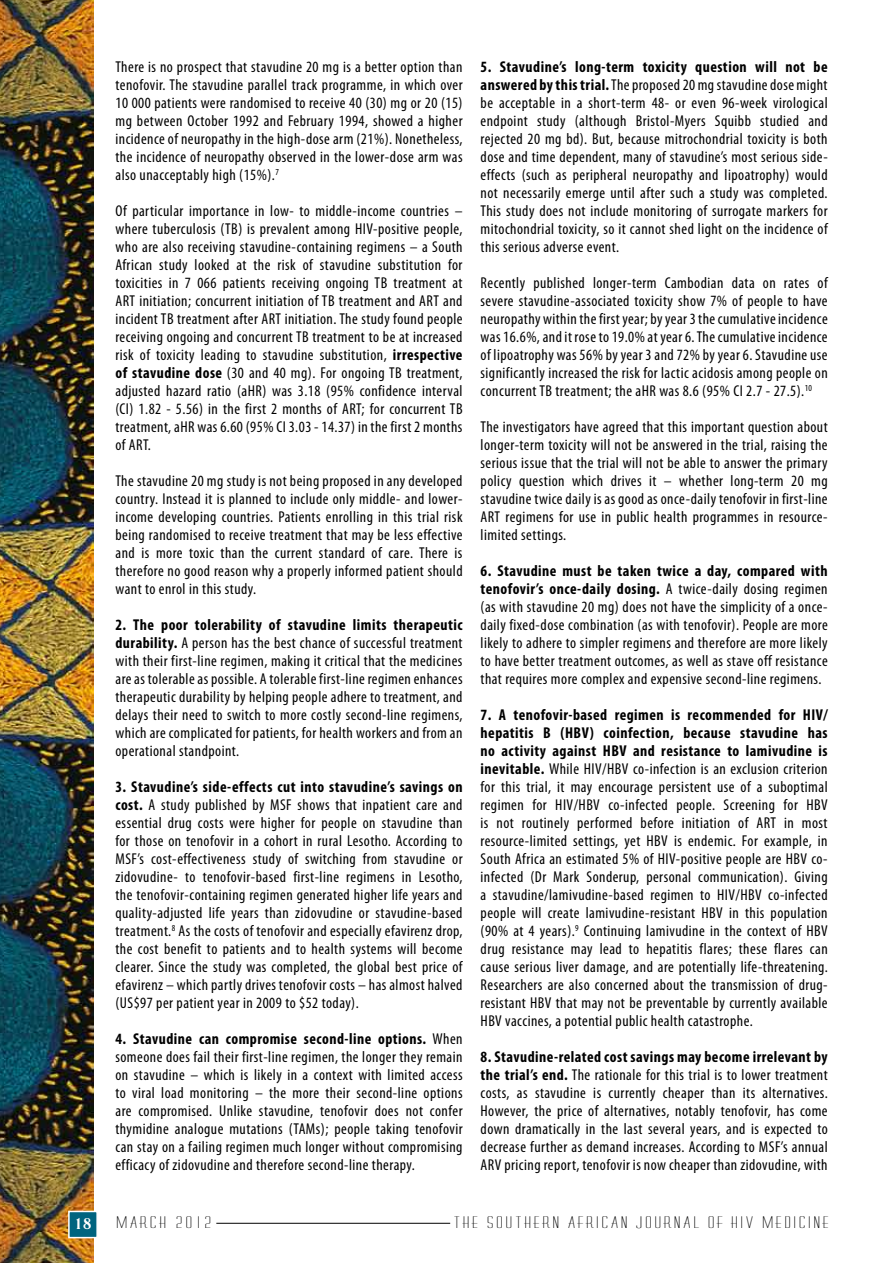
<style>
.page{position:relative;width:893px;height:1263px;background:#fff}
.page>*{position:absolute;margin:0;border:0;box-sizing:border-box;transform-origin:0 0}
.t1{font:condensed 15.75px/18px "Myriad Pro";letter-spacing:.03em;color:#000;text-align:justify}
.t2{font:15px "Sunset";letter-spacing:.075em;color:#000;scale:2 1}
.t3{font:700 15px "Emilia";color:#fff}
.s1{font-weight:700}
</style>
<div class="page">
<img style="left:0;top:0;width:93px;height:1263px">
<div style="left:68px;top:1211px;width:30px;height:27px;background:#00647f;border:2px solid #fff"></div>
<hr style="left:216px;top:1223px;width:234px;height:1px;background:#000">
<p class="t1" style="left:115px;top:58px;width:349px">There is no prospect that stavudine 20 mg is a better option than tenofovir. The stavudine parallel track programme, in which over 10 000 patients were randomised to receive 40 (30) mg or 20 (15) mg between October 1992 and February 1994, showed a higher incidence of neuropathy in the high-dose arm (21%). Nonetheless, the incidence of neuropathy observed in the lower-dose arm was also unacceptably high (15%).<sup>7</sup></p>
<p class="t1" style="left:115px;top:202px;width:349px">Of particular importance in low- to middle-income countries – where tuberculosis (TB) is prevalent among HIV-positive people, who are also receiving stavudine-containing regimens – a South African study looked at the risk of stavudine substitution for toxicities in 7 066 patients receiving ongoing TB treatment at ART initiation; concurrent initiation of TB treatment and ART and incident TB treatment after ART initiation. The study found people receiving ongoing and concurrent TB treatment to be at increased risk of toxicity leading to stavudine substitution, <span class="s1">irrespective of stavudine dose</span> (30 and 40 mg). For ongoing TB treatment, adjusted hazard ratio (aHR) was 3.18 (95% confidence interval (CI) 1.82 - 5.56) in the first 2 months of ART; for concurrent TB treatment, aHR was 6.60 (95% CI 3.03 - 14.37) in the first 2 months of ART.</p>
<p class="t1" style="left:115px;top:472px;width:349px">The stavudine 20 mg study is not being proposed in any developed country. Instead it is planned to include only middle- and lower&shy;income developing countries. Patients enrolling in this trial risk being randomised to receive treatment that may be less effective and is more toxic than the current standard of care. There is therefore no good reason why a properly informed patient should want to enrol in this study.</p>
<p class="t1" style="left:115px;top:616px;width:349px"><span class="s1">2. The poor tolerability of stavudine limits therapeutic durability.</span> A person has the best chance of successful treatment with their first-line regimen, making it critical that the medicines are as tolerable as possible. A tolerable first-line regimen enhances therapeutic durability by helping people adhere to treatment, and delays their need to switch to more costly second-line regimens, which are complicated for patients, for health workers and from an operational standpoint.</p>
<p class="t1" style="left:115px;top:778px;width:349px"><span class="s1">3. Stavudine’s side-effects cut into stavudine’s savings on cost.</span> A study published by MSF shows that inpatient care and essential drug costs were higher for people on stavudine than for those on tenofovir in a cohort in rural Lesotho. According to MSF’s cost-effectiveness study of switching from stavudine or zidovudine- to tenofovir-based first-line regimens in Lesotho, the tenofovir-containing regimen generated higher life years and quality-adjusted life years than zidovudine or stavudine-based treatment.<sup>8</sup> As the costs of tenofovir and especially efavirenz drop, the cost benefit to patients and to health systems will become clearer. Since the study was completed, the global best price of efavirenz – which partly drives tenofovir costs – has almost halved (US$97 per patient year in 2009 to $52 today).</p>
<p class="t1" style="left:115px;top:1030px;width:349px"><span class="s1">4. Stavudine can compromise second-line options.</span> When someone does fail their first-line regimen, the longer they remain on stavudine – which is likely in a context with limited access to viral load monitoring – the more their second-line options are compromised. Unlike stavudine, tenofovir does not confer thymidine analogue mutations (TAMs); people taking tenofovir can stay on a failing regimen much longer without compromising efficacy of zidovudine and therefore second-line therapy.</p>
<p class="t1" style="left:481px;top:58px;width:349px"><span class="s1">5. Stavudine’s long-term toxicity question will not be answered by this trial.</span> The proposed 20 mg stavudine dose might be acceptable in a short-term 48- or even 96-week virological endpoint study (although Bristol-Myers Squibb studied and rejected 20 mg bd). But, because mitrochondrial toxicity is both dose and time dependent, many of stavudine’s most serious side&shy;effects (such as peripheral neuropathy and lipoatrophy) would not necessarily emerge until after such a study was completed.<br>This study does not include monitoring of surrogate markers for mitochondrial toxicity, so it cannot shed light on the incidence of this serious adverse event.</p>
<p class="t1" style="left:481px;top:274px;width:349px">Recently published longer-term Cambodian data on rates of severe stavudine-associated toxicity show 7% of people to have neuropathy within the first year; by year 3 the cumulative incidence was 16.6%, and it rose to 19.0% at year 6. The cumulative incidence of lipoatrophy was 56% by year 3 and 72% by year 6. Stavudine use significantly increased the risk for lactic acidosis among people on concurrent TB treatment; the aHR was 8.6 (95% CI 2.7 - 27.5).<sup>10</sup></p>
<p class="t1" style="left:481px;top:418px;width:349px">The investigators have agreed that this important question about longer-term toxicity will not be answered in the trial, raising the serious issue that the trial will not be able to answer the primary policy question which drives it – whether long-term 20 mg stavudine twice daily is as good as once-daily tenofovir in first-line ART regimens for use in public health programmes in resource&shy;limited settings.</p>
<p class="t1" style="left:481px;top:562px;width:349px"><span class="s1">6. Stavudine must be taken twice a day, compared with tenofovir’s once-daily dosing.</span> A twice-daily dosing regimen (as with stavudine 20 mg) does not have the simplicity of a once&shy;daily fixed-dose combination (as with tenofovir). People are more likely to adhere to simpler regimens and therefore are more likely to have better treatment outcomes, as well as stave off resistance that requires more complex and expensive second-line regimens.</p>
<p class="t1" style="left:481px;top:706px;width:349px"><span class="s1">7. A tenofovir-based regimen is recommended for HIV/ hepatitis B (HBV) coinfection, because stavudine has no activity against HBV and resistance to lamivudine is inevitable.</span> While HIV/HBV co-infection is an exclusion criterion for this trial, it may encourage persistent use of a suboptimal regimen for HIV/HBV co-infected people. Screening for HBV is not routinely performed before initiation of ART in most resource-limited settings, yet HBV is endemic. For example, in South Africa an estimated 5% of HIV-positive people are HBV co&shy;infected (Dr Mark Sonderup, personal communication). Giving a stavudine/lamivudine-based regimen to HIV/HBV co-infected people will create lamivudine-resistant HBV in this population (90% at 4 years).<sup>9</sup> Continuing lamivudine in the context of HBV drug resistance may lead to hepatitis flares; these flares can cause serious liver damage, and are potentially life-threatening.<br>Researchers are also concerned about the transmission of drug&shy;resistant HBV that may not be preventable by currently available HBV vaccines, a potential public health catastrophe.</p>
<p class="t1" style="left:481px;top:1048px;width:349px"><span class="s1">8. Stavudine-related cost savings may become irrelevant by the trial’s end.</span> The rationale for this trial is to lower treatment costs, as stavudine is currently cheaper than its alternatives.<br>However, the price of alternatives, notably tenofovir, has come down dramatically in the last several years, and is expected to decrease further as demand increases. According to MSF’s annual ARV pricing report, tenofovir is now cheaper than zidovudine, with</p>
<p class="t3" style="left:74px;top:1213px;width:18px">18</p>
<p class="t2" style="left:116px;top:1214px;width:49px">MARCH 2012</p>
<p class="t2" style="left:453px;top:1214px;width:189px">THE SOUTHERN AFRICAN JOURNAL OF HIV MEDICINE</p>
</div>
